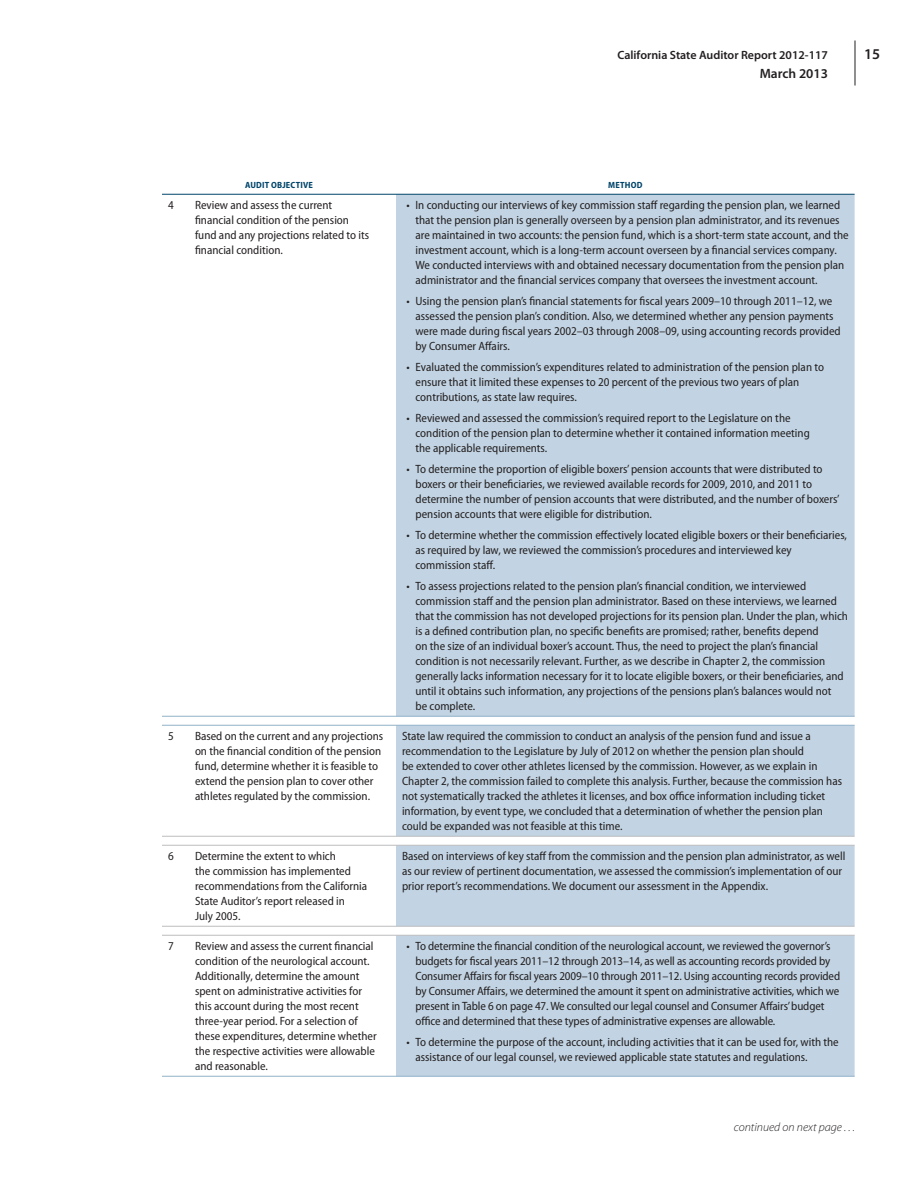
<style>
.page{position:relative;width:918px;height:1188px;background:#fff}
.page>*{position:absolute;margin:0;border:0;box-sizing:border-box;transform-origin:0 0}
.t1{font:600 15px "Myriad Pro";color:#231f20}
.t2{font:600 13.5px "Myriad Pro";color:#231f20}
.table_text{font:semi-condensed 12px/15px "Myriad Pro";color:#231f20}
.t3{font:600 12px "Myriad Pro";color:#231f20}
.pullout{font:italic 300 12px "Myriad Pro";color:#231f20}
.table_heads{font:700 semi-condensed 9px "Myriad Pro";letter-spacing:.02em;color:#00446a}
</style>
<div class="page">
<hr style="left:855px;top:40px;width:1px;height:46px;background:#231f20">
<div style="left:396px;top:195px;width:459px;height:881px;background:#c2d4e3"></div>
<hr style="left:162px;top:1076px;width:234px;height:1px;background:#90b1c9">
<hr style="left:162px;top:725px;width:234px;height:1px;background:#90b1c9">
<hr style="left:162px;top:716px;width:234px;height:1px;background:#90b1c9">
<hr style="left:396px;top:1076px;width:459px;height:1px;background:#90b1c9">
<hr style="left:396px;top:716px;width:459px;height:1px;background:#90b1c9">
<hr style="left:396px;top:725px;width:459px;height:1px;background:#90b1c9">
<hr style="left:162px;top:194px;width:234px;height:1px;background:#00446a">
<hr style="left:396px;top:194px;width:459px;height:1px;background:#00446a">
<hr style="left:162px;top:836px;width:234px;height:1px;background:#bcbdc0">
<hr style="left:396px;top:836px;width:459px;height:1px;background:#bcbdc0">
<hr style="left:162px;top:845px;width:234px;height:1px;background:#bcbdc0">
<hr style="left:396px;top:845px;width:459px;height:1px;background:#bcbdc0">
<hr style="left:162px;top:926px;width:234px;height:1px;background:#bcbdc0">
<hr style="left:396px;top:926px;width:459px;height:1px;background:#bcbdc0">
<hr style="left:162px;top:935px;width:234px;height:1px;background:#bcbdc0">
<hr style="left:396px;top:935px;width:459px;height:1px;background:#bcbdc0">
<p class="t3" style="left:617px;top:48px;width:212px">California State Auditor Report 2012-117</p>
<p class="t1" style="left:864px;top:45px;width:18px">15</p>
<p class="t2" style="left:760px;top:66px;width:70px">March 2013</p>
<p class="table_heads" style="left:245px;top:180px;width:69px">AUDIT OBJECTIVE</p>
<p class="table_heads" style="left:608px;top:180px;width:36px">METHOD</p>
<p class="table_text" style="left:168px;top:198px;width:7px">4</p>
<p class="table_text" style="left:195px;top:198px;width:176px">Review and assess the current financial condition of the pension fund and any projections related to its financial condition.</p>
<p class="table_text" style="left:416px;top:198px;width:435px;text-indent:-9px">• In conducting our interviews of key commission staff regarding the pension plan, we learned that the pension plan is generally overseen by a pension plan administrator, and its revenues are maintained in two accounts: the pension fund, which is a short‑term state account, and the investment account, which is a long‑term account overseen by a financial services company.<br>We conducted interviews with and obtained necessary documentation from the pension plan administrator and the financial services company that oversees the investment account.</p>
<p class="table_text" style="left:416px;top:294px;width:427px;text-indent:-9px">• Using the pension plan’s financial statements for fiscal years 2009–10 through 2011–12, we assessed the pension plan’s condition. Also, we determined whether any pension payments were made during fiscal years 2002–03 through 2008–09, using accounting records provided by Consumer Affairs.</p>
<p class="table_text" style="left:416px;top:360px;width:410px;text-indent:-9px">• Evaluated the commission’s expenditures related to administration of the pension plan to ensure that it limited these expenses to 20 percent of the previous two years of plan contributions, as state law requires.</p>
<p class="table_text" style="left:416px;top:411px;width:396px;text-indent:-9px">• Reviewed and assessed the commission’s required report to the Legislature on the condition of the pension plan to determine whether it contained information meeting the applicable requirements.</p>
<p class="table_text" style="left:416px;top:462px;width:426px;text-indent:-9px">• To determine the proportion of eligible boxers’pension accounts that were distributed to boxers or their beneficiaries, we reviewed available records for 2009, 2010, and 2011 to determine the number of pension accounts that were distributed, and the number of boxers’ pension accounts that were eligible for distribution.</p>
<p class="table_text" style="left:416px;top:528px;width:433px;text-indent:-9px">• To determine whether the commission effectively located eligible boxers or their beneficiaries, as required by law, we reviewed the commission’s procedures and interviewed key commission staff.</p>
<p class="table_text" style="left:416px;top:579px;width:434px;text-indent:-9px">• To assess projections related to the pension plan’s financial condition, we interviewed commission staff and the pension plan administrator. Based on these interviews, we learned that the commission has not developed projections for its pension plan. Under the plan, which is a defined contribution plan, no specific benefits are promised; rather, benefits depend<br>on the size of an individual boxer’s account. Thus, the need to project the plan’s financial condition is not necessarily relevant. Further, as we describe in Chapter 2, the commission generally lacks information necessary for it to locate eligible boxers, or their beneficiaries, and until it obtains such information, any projections of the pensions plan’s balances would not<br>be complete.</p>
<p class="table_text" style="left:168px;top:729px;width:7px">5</p>
<p class="table_text" style="left:195px;top:729px;width:190px">Based on the current and any projections on the financial condition of the pension fund, determine whether it is feasible to extend the pension plan to cover other athletes regulated by the commission.</p>
<p class="table_text" style="left:402px;top:729px;width:442px">State law required the commission to conduct an analysis of the pension fund and issue a recommendation to the Legislature by July of 2012 on whether the pension plan should<br>be extended to cover other athletes licensed by the commission. However, as we explain in Chapter 2, the commission failed to complete this analysis. Further, because the commission has not systematically tracked the athletes it licenses, and box office information including ticket information, by event type, we concluded that a determination of whether the pension plan could be expanded was not feasible at this time.</p>
<p class="table_text" style="left:168px;top:849px;width:7px">6</p>
<p class="table_text" style="left:195px;top:849px;width:174px">Determine the extent to which<br>the commission has implemented recommendations from the California<br>State Auditor’s report released in<br>July 2005.</p>
<p class="table_text" style="left:402px;top:849px;width:445px">Based on interviews of key staff from the commission and the pension plan administrator, as well as our review of pertinent documentation, we assessed the commission’s implementation of our prior report’s recommendations. We document our assessment in the Appendix.</p>
<p class="table_text" style="left:168px;top:939px;width:7px">7</p>
<p class="table_text" style="left:195px;top:939px;width:183px">Review and assess the current financial condition of the neurological account.<br>Additionally, determine the amount spent on administrative activities for this account during the most recent three‑year period. For a selection of these expenditures, determine whether the respective activities were allowable and reasonable.</p>
<p class="table_text" style="left:416px;top:939px;width:426px;text-indent:-9px">• To determine the financial condition of the neurological account, we reviewed the governor’s budgets for fiscal years 2011–12 through 2013–14, as well as accounting records provided by Consumer Affairs for fiscal years 2009–10 through 2011–12. Using accounting records provided by Consumer Affairs, we determined the amount it spent on administrative activities, which we present in Table 6 on page 47. We consulted our legal counsel and Consumer Affairs’ budget office and determined that these types of administrative expenses are allowable.</p>
<p class="table_text" style="left:416px;top:1035px;width:425px;text-indent:-9px">• To determine the purpose of the account, including activities that it can be used for, with the assistance of our legal counsel, we reviewed applicable state statutes and regulations.</p>
<p class="pullout" style="left:734px;top:1121px;width:122px">continued on next page . . .</p>
</div>
